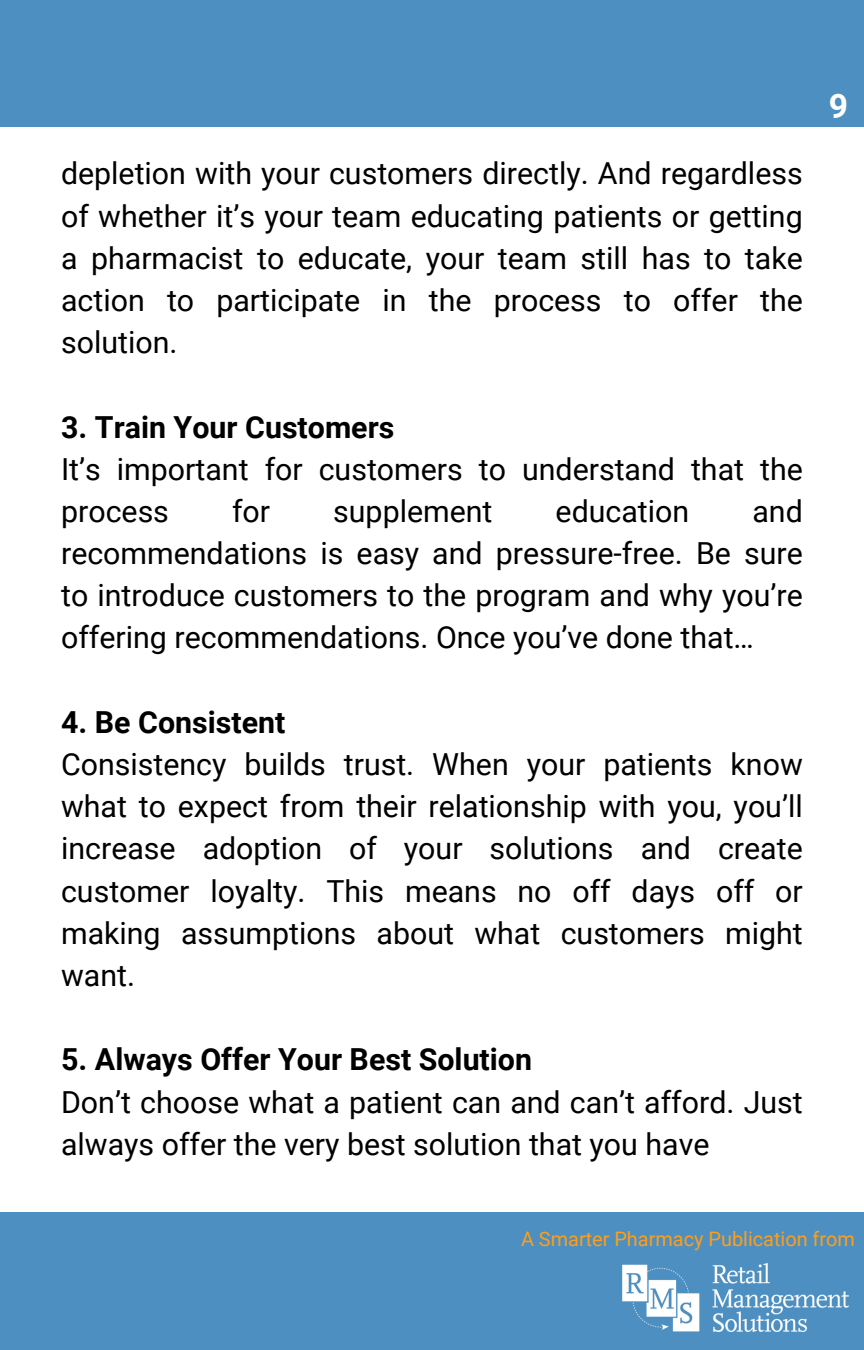
<style>
.page{position:relative;width:864px;height:1350px;background:#4e8fc1}
.page>*{position:absolute;margin:0;border:0;box-sizing:border-box;transform-origin:0 0}
.t1{font:700 33.75px "Roboto";color:#fff}
.t2{font:30.38px/42.3px "Roboto";color:#000}
.t3{font:20.03px "Roboto";color:#ff9e18}
.s1{font-weight:700}
</style>
<div class="page">
<div style="left:0;top:127px;width:864px;height:1084px;background:#fff"></div>
<img style="left:622px;top:1264px;width:226px;height:67px">
<h1 class="t2" style="left:61px;top:153px;width:743px;text-align:justify">depletion with your customers directly. And regardless of whether it’s your team educating patients or getting a pharmacist to educate, your team still has to take action to participate in the process to offer the solution.</h1>
<h1 class="t2" style="left:61px;top:406px;width:743px"><span class="s1">3. Train Your Customers<br></span>It’s important for customers to understand that the process</h1>
<h1 class="t2" style="left:232px;top:490px;width:40px">for</h1>
<h1 class="t2" style="left:333px;top:490px;width:161px">supplement</h1>
<h1 class="t2" style="left:556px;top:490px;width:135px">education</h1>
<h1 class="t2" style="left:61px;top:490px;width:743px;text-align:justify;text-indent:691px">and recommendations is easy and pressure-free. Be sure to introduce customers to the program and why you’re offering recommendations. Once you’ve done that…</h1>
<h1 class="t2" style="left:61px;top:701px;width:743px"><span class="s1">4. Be Consistent<br></span>Consistency builds trust. When your patients know what to expect from their relationship with you, you’ll increase adoption of your solutions and create customer loyalty. This means no off days off or making assumptions about what customers might want.</h1>
<p class="t2" style="left:61px;top:1039px;width:743px"><span class="s1">5. Always Offer Your Best Solution<br></span>Don’t choose what a patient can and can’t afford. Just always offer the very best solution that you have</p>
<h1 class="t1" style="left:829px;top:87px;width:21px">9</h1>
<p class="t3" style="left:521px;top:1227px;width:336px">A Smarter Pharmacy Publication from</p>
</div>
